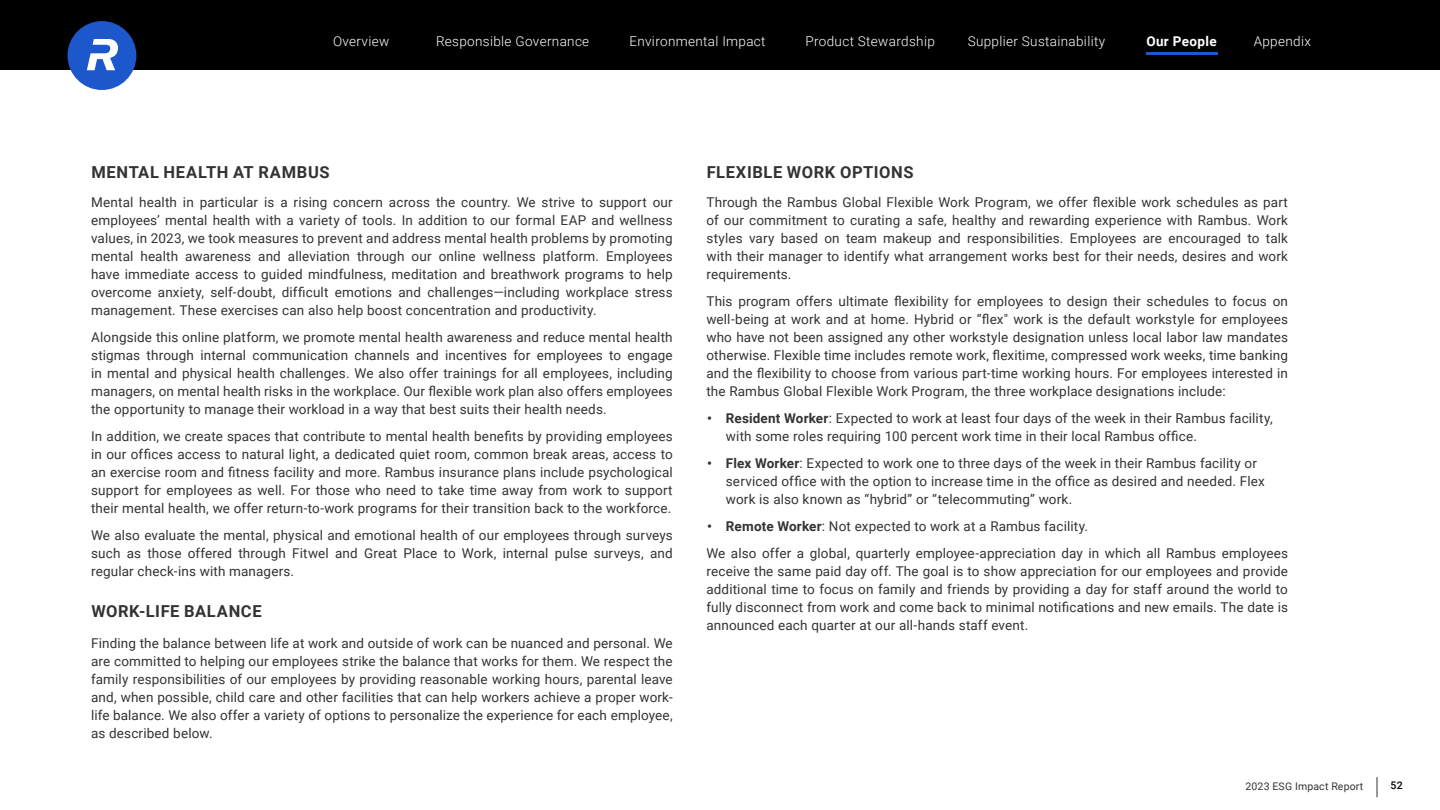
<style>
.page{position:relative;width:1440px;height:810px;background:#fff}
.page>*{position:absolute;margin:0;border:0;box-sizing:border-box;transform-origin:0 0}
.t1{font:700 16.5px "Roboto";letter-spacing:.035em;color:#333}
.BODY{font:13.5px/18px "Roboto";letter-spacing:.01em;color:#333;text-align:justify}
.t2{font:300 13.5px "Roboto";letter-spacing:.025em;color:#fff}
.t3{font:700 13.5px "Roboto";letter-spacing:.025em;color:#fff}
.t4{font:10.5px "Roboto";letter-spacing:.015em;color:#333}
.t5{font:500 10.5px "Roboto";color:#000}
.s1{font-weight:700}
</style>
<div class="page">
<div style="left:0;top:0;width:1440px;height:70px;background:#000"></div>
<svg style="left:68px;top:21px;width:68px;height:69px"></svg>
<hr style="left:1147px;top:52px;width:71px;height:3px;background:#1d57cc">
<svg style="left:1377px;top:777px;width:1px;height:20px"></svg>
<p class="t2" style="left:333px;top:32px;width:58px">Overview</p>
<p class="t2" style="left:436px;top:32px;width:155px">Responsible Governance</p>
<p class="t2" style="left:629px;top:32px;width:138px">Environmental Impact</p>
<p class="t2" style="left:806px;top:32px;width:131px">Product Stewardship</p>
<p class="t2" style="left:968px;top:32px;width:139px">Supplier Sustainability</p>
<p class="t3" style="left:1146px;top:32px;width:72px">Our People</p>
<p class="t2" style="left:1254px;top:32px;width:59px">Appendix</p>
<h2 class="t1" style="left:91px;top:160px;width:240px">MENTAL HEALTH AT RAMBUS</h2>
<p class="BODY" style="left:91px;top:193px;width:583px">Mental health in particular is a rising concern across the country. We strive to support our employees’ mental health with a variety of tools. In addition to our formal EAP and wellness values, in 2023, we took measures to prevent and address mental health problems by promoting mental health awareness and alleviation through our online wellness platform. Employees have immediate access to guided mindfulness, meditation and breathwork programs to help overcome anxiety, self-doubt, difficult emotions and challenges—including workplace stress management. These exercises can also help boost concentration and productivity.</p>
<p class="BODY" style="left:91px;top:328px;width:583px">Alongside this online platform, we promote mental health awareness and reduce mental health stigmas through internal communication channels and incentives for employees to engage in mental and physical health challenges. We also offer trainings for all employees, including managers, on mental health risks in the workplace. Our flexible work plan also offers employees the opportunity to manage their workload in a way that best suits their health needs.</p>
<p class="BODY" style="left:91px;top:427px;width:583px">In addition, we create spaces that contribute to mental health benefits by providing employees in our offices access to natural light, a dedicated quiet room, common break areas, access to an exercise room and fitness facility and more. Rambus insurance plans include psychological support for employees as well. For those who need to take time away from work to support their mental health, we offer return-to-work programs for their transition back to the workforce.</p>
<p class="BODY" style="left:91px;top:526px;width:583px">We also evaluate the mental, physical and emotional health of our employees through surveys such as those offered through Fitwel and Great Place to Work, internal pulse surveys, and regular check-ins with managers.</p>
<h2 class="t1" style="left:91px;top:600px;width:172px">WORK-LIFE BALANCE</h2>
<p class="BODY" style="left:91px;top:634px;width:583px">Finding the balance between life at work and outside of work can be nuanced and personal. We are committed to helping our employees strike the balance that works for them. We respect the family responsibilities of our employees by providing reasonable working hours, parental leave and, when possible, child care and other facilities that can help workers achieve a proper work&shy;life balance. We also offer a variety of options to personalize the experience for each employee, as described below.</p>
<h2 class="t1" style="left:707px;top:160px;width:208px">FLEXIBLE WORK OPTIONS</h2>
<p class="BODY" style="left:706px;top:193px;width:583px">Through the Rambus Global Flexible Work Program, we offer flexible work schedules as part of our commitment to curating a safe, healthy and rewarding experience with Rambus. Work styles vary based on team makeup and responsibilities. Employees are encouraged to talk with their manager to identify what arrangement works best for their needs, desires and work requirements.</p>
<p class="BODY" style="left:706px;top:292px;width:583px">This program offers ultimate flexibility for employees to design their schedules to focus on well-being at work and at home. Hybrid or “flex" work is the default workstyle for employees who have not been assigned any other workstyle designation unless local labor law mandates otherwise. Flexible time includes remote work, flexitime, compressed work weeks, time banking and the flexibility to choose from various part-time working hours. For employees interested in the Rambus Global Flexible Work Program, the three workplace designations include:</p>
<p class="BODY" style="left:726px;top:409px;width:548px;text-indent:-19px"><span class="s1">• Resident Worker</span>: Expected to work at least four days of the week in their Rambus facility, with some roles requiring 100 percent work time in their local Rambus office.</p>
<p class="BODY" style="left:726px;top:454px;width:540px;text-align:left;text-indent:-19px"><span class="s1">• Flex Worker</span>: Expected to work one to three days of the week in their Rambus facility or serviced office with the option to increase time in the office as desired and needed. Flex work is also known as “hybrid” or “telecommuting” work.</p>
<p class="BODY" style="left:707px;top:517px;width:383px"><span class="s1">• Remote Worker</span>: Not expected to work at a Rambus facility.</p>
<p class="BODY" style="left:706px;top:544px;width:583px">We also offer a global, quarterly employee-appreciation day in which all Rambus employees receive the same paid day off. The goal is to show appreciation for our employees and provide additional time to focus on family and friends by providing a day for staff around the world to fully disconnect from work and come back to minimal notifications and new emails. The date is announced each quarter at our all-hands staff event.</p>
<p class="t4" style="left:1246px;top:778px;width:119px">2023 ESG Impact Report</p>
<p class="t5" style="left:1390px;top:778px;width:14px">52</p>
</div>
